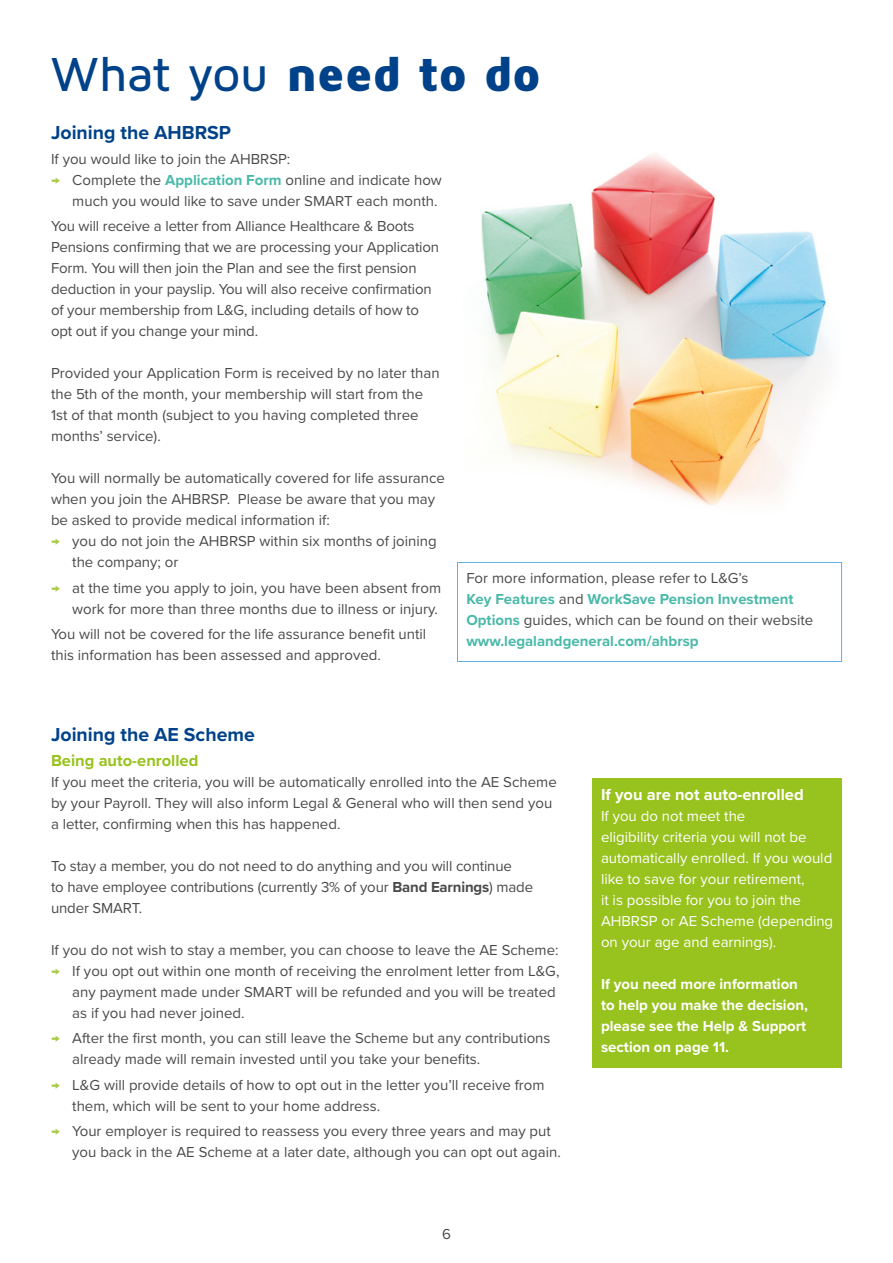
<style>
.page{position:relative;width:893px;height:1263px;background:#fff}
.page>*{position:absolute;margin:0;border:0;box-sizing:border-box;transform-origin:0 0}
.t1{font:900 49.5px "Maven Pro";letter-spacing:-.01em;color:#004289}
.t2{font:700 19.5px "Proxima Nova";color:#004289}
.t3{font:700 16.5px "Proxima Nova";color:#fff}
.t4{font:700 16.5px "Proxima Nova";color:#98c21d}
.t5{font:15px/21px "Proxima Nova";color:#4a4a49}
.t6{font:15px/21px "Proxima Nova";color:#fff}
.t7{font:700 15px/21px "Proxima Nova";color:#fff}
.s1{font-weight:500}
.s2{color:#aaca46}
.s3{font-weight:700;color:#4ab9a9}
.s4{font-weight:700}
</style>
<div class="page">
<img style="left:481px;top:154px;width:346px;height:352px">
<div style="left:457px;top:562px;width:385px;height:100px;border:1px solid #63b0e2"></div>
<div style="left:592px;top:778px;width:250px;height:289px;background:#98c21d"></div>
<h1 class="t1" style="left:51px;top:43px;width:491px"><span class="s1">What you</span> need to do</h1>
<h2 class="t2" style="left:51px;top:118px;width:182px">Joining the AHBRSP</h2>
<p class="t5" style="left:51px;top:148px;width:241px">If you would like to join the AHBRSP:</p>
<p class="t5" style="left:51px;top:169px;width:392px;text-align:right"><span class="s2">→</span> Complete the <span class="s3">Application Form</span> online and indicate how much you would like to save under SMART each month.</p>
<p class="t5" style="left:51px;top:215px;width:390px">You will receive a letter from Alliance Healthcare &amp; Boots Pensions confirming that we are processing your Application Form. You will then join the Plan and see the first pension deduction in your payslip. You will also receive confirmation of your membership from L&amp;G, including details of how to opt out if you change your mind.</p>
<p class="t5" style="left:51px;top:362px;width:390px">Provided your Application Form is received by no later than the 5th of the month, your membership will start from the 1st of that month (subject to you having completed three months’ service).</p>
<p class="t5" style="left:51px;top:467px;width:395px">You will normally be automatically covered for life assurance when you join the AHBRSP. Please be aware that you may be asked to provide medical information if:</p>
<p class="t5" style="left:72px;top:530px;width:366px;text-indent:-21px"><span class="s2">→</span> you do not join the AHBRSP within six months of joining the company; or</p>
<p class="t5" style="left:51px;top:576px;width:392px;text-align:right"><span class="s2">→</span> at the time you apply to join, you have been absent from work for more than three months due to illness or injury.</p>
<p class="t5" style="left:51px;top:623px;width:377px">You will not be covered for the life assurance benefit until this information has been assessed and approved.</p>
<p class="t5" style="left:466px;top:567px;width:348px">For more information, please refer to L&amp;G’s<br><span class="s3">Key Features</span> and <span class="s3">WorkSave Pension Investment Options</span> guides, which can be found on their website <span class="s3">www.legalandgeneral.com/ahbrsp</span></p>
<h2 class="t2" style="left:51px;top:720px;width:205px">Joining the AE Scheme</h2>
<p class="t4" style="left:51px;top:748px;width:149px">Being auto-enrolled</p>
<p class="t5" style="left:51px;top:771px;width:507px">If you meet the criteria, you will be automatically enrolled into the AE Scheme by your Payroll. They will also inform Legal &amp; General who will then send you a letter, confirming when this has happened.</p>
<p class="t5" style="left:51px;top:855px;width:484px">To stay a member, you do not need to do anything and you will continue<br>to have employee contributions (currently 3% of your <span class="s4">Band Earnings</span>) made under SMART.</p>
<p class="t5" style="left:51px;top:939px;width:509px">If you do not wish to stay a member, you can choose to leave the AE Scheme:</p>
<p class="t5" style="left:72px;top:960px;width:489px;text-indent:-21px"><span class="s2">→</span> If you opt out within one month of receiving the enrolment letter from L&amp;G, any payment made under SMART will be refunded and you will be treated as if you had never joined.</p>
<p class="t5" style="left:72px;top:1027px;width:480px;text-indent:-21px"><span class="s2">→</span> After the first month, you can still leave the Scheme but any contributions already made will remain invested until you take your benefits.</p>
<p class="t5" style="left:72px;top:1073px;width:474px;text-indent:-21px"><span class="s2">→</span> L&amp;G will provide details of how to opt out in the letter you’ll receive from them, which will be sent to your home address.</p>
<p class="t5" style="left:72px;top:1120px;width:490px;text-indent:-21px"><span class="s2">→</span> Your employer is required to reassess you every three years and may put you back in the AE Scheme at a later date, although you can opt out again.</p>
<p class="t5" style="left:442px;top:1222px;width:10px">6</p>
<p class="t3" style="left:601px;top:782px;width:204px">If you are not auto-enrolled</p>
<p class="t6" style="left:601px;top:804px;width:234px">If you do not meet the<br>eligibility criteria you will not be automatically enrolled. If you would like to save for your retirement,<br>it is possible for you to join the<br>AHBRSP or AE Scheme (depending on your age and earnings).</p>
<p class="t7" style="left:601px;top:973px;width:208px">If you need more information to help you make the decision, please see the Help &amp; Support section on page 11.</p>
</div>
